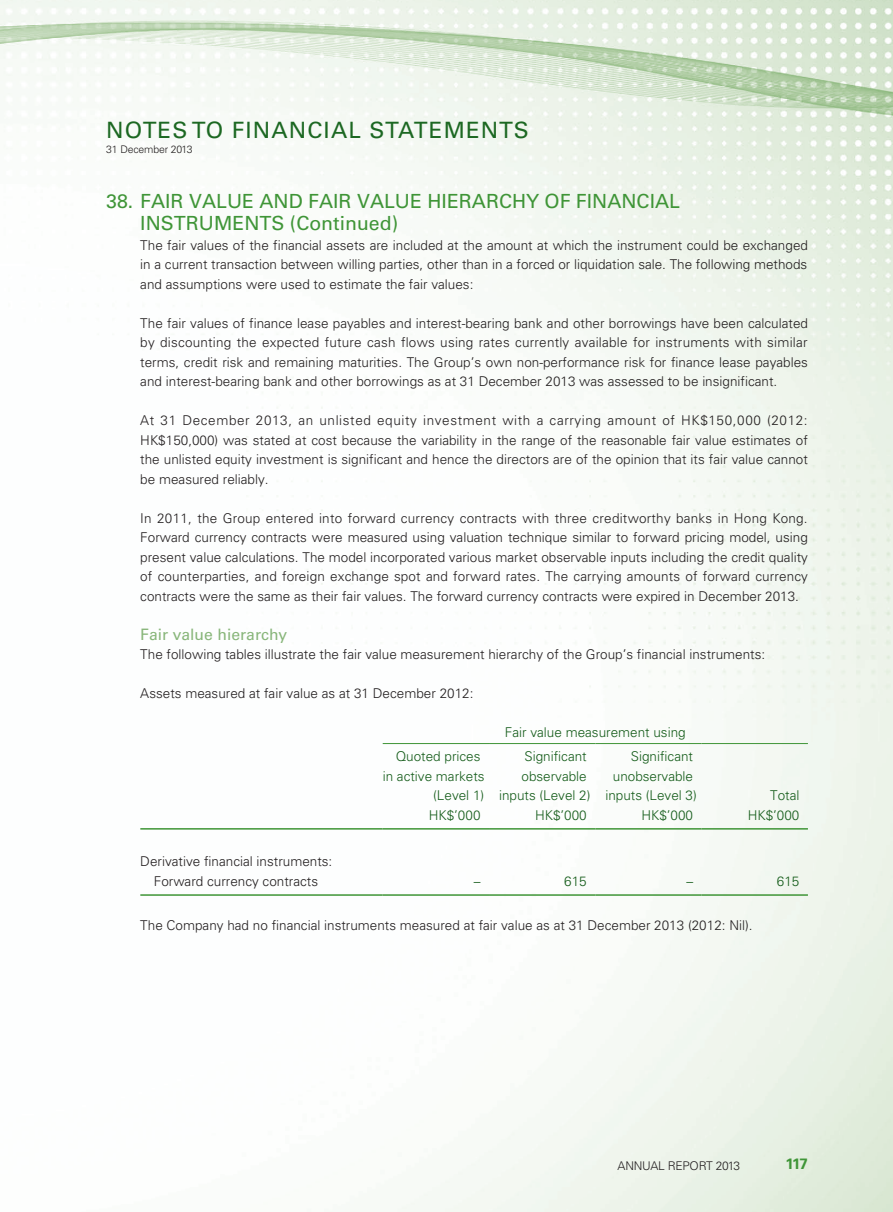
<style>
.page{position:relative;width:893px;height:1212px;background:#fff}
.page>*{position:absolute;margin:0;border:0;box-sizing:border-box;transform-origin:0 0}
.t1{font:22.5px "Univers LT Std";letter-spacing:.05em;color:#1c6822}
._01_H1{font:19.5px/22.5px "Univers LT Std";color:#3f9537}
._02_H2{font:15.75px "Univers LT Std";color:#88b67a}
.t2{font:700 15px "Univers LT Std";color:#3f9537}
._00_txt{font:300 13.5px/19.5px "Univers LT Std";color:#231f20;text-align:justify}
._50_Table_txt{font:300 13.5px "Univers LT Std";color:#165d1b}
._50_Table_txt-2{font:300 13.5px "Univers LT Std";color:#231f20}
.t3{font:300 12px "Univers LT Std";letter-spacing:-.02em;color:#231f20}
.t4{font:300 10.5px "Univers LT Std";letter-spacing:-.015em;color:#231f20}
</style>
<div class="page">
<img style="left:0;top:0;width:893px;height:1212px">
<hr style="left:383px;top:743px;width:106px;height:1px;background:#3f9537">
<hr style="left:489px;top:743px;width:106px;height:1px;background:#3f9537">
<hr style="left:595px;top:743px;width:107px;height:1px;background:#3f9537">
<hr style="left:702px;top:743px;width:106px;height:1px;background:#3f9537">
<hr style="left:140px;top:828px;width:243px;height:1px;background:#3f9537">
<hr style="left:383px;top:828px;width:106px;height:1px;background:#3f9537">
<hr style="left:489px;top:828px;width:106px;height:1px;background:#3f9537">
<hr style="left:595px;top:828px;width:107px;height:1px;background:#3f9537">
<hr style="left:702px;top:828px;width:106px;height:1px;background:#3f9537">
<hr style="left:140px;top:894px;width:243px;height:2px;background:#3f9537">
<hr style="left:383px;top:894px;width:106px;height:2px;background:#3f9537">
<hr style="left:489px;top:894px;width:106px;height:2px;background:#3f9537">
<hr style="left:595px;top:894px;width:107px;height:2px;background:#3f9537">
<hr style="left:702px;top:894px;width:106px;height:2px;background:#3f9537">
<h1 class="t1" style="left:106px;top:116px;width:424px">NOTES TO FINANCIAL STATEMENTS</h1>
<p class="t4" style="left:106px;top:143px;width:88px">31 December 2013</p>
<p class="_01_H1" style="left:140px;top:189px;width:541px;text-indent:-34px">38. FAIR VALUE AND FAIR VALUE HIERARCHY OF FINANCIAL<br>INSTRUMENTS (Continued)</p>
<p class="_00_txt" style="left:140px;top:235px;width:669px">The fair values of the financial assets are included at the amount at which the instrument could be exchanged in a current transaction between willing parties, other than in a forced or liquidation sale. The following methods and assumptions were used to estimate the fair values:</p>
<p class="_00_txt" style="left:140px;top:313px;width:669px">The fair values of finance lease payables and interest-bearing bank and other borrowings have been calculated by discounting the expected future cash flows using rates currently available for instruments with similar terms, credit risk and remaining maturities. The Group’s own non-performance risk for finance lease payables and interest-bearing bank and other borrowings as at 31 December 2013 was assessed to be insignificant.</p>
<p class="_00_txt" style="left:140px;top:411px;width:669px">At 31 December 2013, an unlisted equity investment with a carrying amount of HK$150,000 (2012:<br>HK$150,000) was stated at cost because the variability in the range of the reasonable fair value estimates of the unlisted equity investment is significant and hence the directors are of the opinion that its fair value cannot be measured reliably.</p>
<p class="_00_txt" style="left:140px;top:508px;width:669px">In 2011, the Group entered into forward currency contracts with three creditworthy banks in Hong Kong.<br>Forward currency contracts were measured using valuation technique similar to forward pricing model, using present value calculations. The model incorporated various market observable inputs including the credit quality of counterparties, and foreign exchange spot and forward rates. The carrying amounts of forward currency contracts were the same as their fair values. The forward currency contracts were expired in December 2013.</p>
<p class="_02_H2" style="left:140px;top:625px;width:149px">Fair value hierarchy</p>
<p class="_00_txt" style="left:140px;top:645px;width:626px">The following tables illustrate the fair value measurement hierarchy of the Group’s financial instruments:</p>
<p class="_00_txt" style="left:140px;top:684px;width:335px">Assets measured at fair value as at 31 December 2012:</p>
<p class="_50_Table_txt" style="left:505px;top:724px;width:182px">Fair value measurement using</p>
<p class="_50_Table_txt" style="left:396px;top:748px;width:86px">Quoted prices</p>
<p class="_50_Table_txt" style="left:383px;top:768px;width:104px">in active markets</p>
<p class="_50_Table_txt" style="left:433px;top:787px;width:53px">(Level 1)</p>
<p class="_50_Table_txt" style="left:525px;top:748px;width:64px">Significant</p>
<p class="_50_Table_txt" style="left:521px;top:768px;width:67px">observable</p>
<p class="_50_Table_txt" style="left:499px;top:787px;width:93px">inputs (Level 2)</p>
<p class="_50_Table_txt" style="left:631px;top:748px;width:64px">Significant</p>
<p class="_50_Table_txt" style="left:613px;top:768px;width:82px">unobservable</p>
<p class="_50_Table_txt" style="left:605px;top:787px;width:93px">inputs (Level 3)</p>
<p class="_50_Table_txt" style="left:770px;top:787px;width:31px">Total</p>
<p class="_50_Table_txt" style="left:429px;top:807px;width:53px">HK$’000</p>
<p class="_50_Table_txt" style="left:535px;top:807px;width:53px">HK$’000</p>
<p class="_50_Table_txt" style="left:641px;top:807px;width:53px">HK$’000</p>
<p class="_50_Table_txt" style="left:748px;top:807px;width:53px">HK$’000</p>
<p class="_50_Table_txt-2" style="left:140px;top:853px;width:194px">Derivative financial instruments:</p>
<p class="_50_Table_txt-2" style="left:154px;top:873px;width:166px">Forward currency contracts</p>
<p class="_50_Table_txt" style="left:474px;top:873px;width:8px">–</p>
<p class="_50_Table_txt" style="left:564px;top:873px;width:24px">615</p>
<p class="_50_Table_txt" style="left:686px;top:873px;width:8px">–</p>
<p class="_50_Table_txt" style="left:777px;top:873px;width:24px">615</p>
<p class="_00_txt" style="left:140px;top:916px;width:614px">The Company had no financial instruments measured at fair value as at 31 December 2013 (2012: Nil).</p>
<p class="t3" style="left:618px;top:1158px;width:124px">ANNUAL REPORT 2013</p>
<p class="t2" style="left:785px;top:1155px;width:24px">117</p>
</div>
